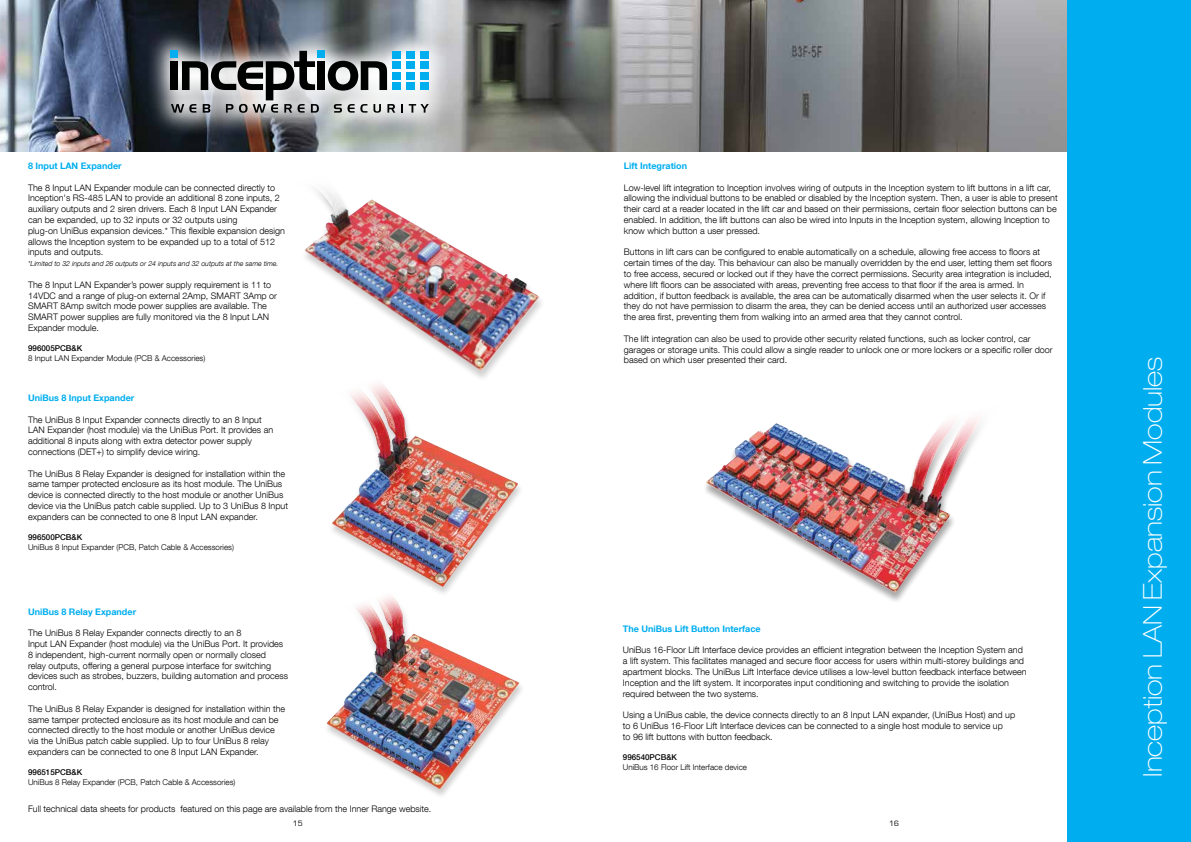
<style>
.page{position:relative;width:1191px;height:842px;background:#fff}
.page>*{position:absolute;margin:0;border:0;box-sizing:border-box;transform-origin:0 0}
.t1{font:100 expanded 26px "Helvetica Neue LT Pro";color:#fff}
.t2{font:300 9px/10.8px "Helvetica Neue LT Com";color:#000}
.t3{font:700 9px "Helvetica Neue LT Com";color:#00aeef}
.t4{font:300 8px "Helvetica Neue LT Com";color:#000}
.t5{font:500 8px "Helvetica Neue LT Com";color:#000}
.t6{font:8px "Eurostile";color:#000}
.t7{font:italic 300 7px "Helvetica Neue LT Com";color:#000}
</style>
<div class="page">
<img style="left:0;top:0;width:1067px;height:152px">
<div style="left:1067px;top:0;width:124px;height:842px;background:#00aeef"></div>
<img style="left:304px;top:199px;width:235px;height:168px">
<svg style="left:304px;top:189px;width:61px;height:34px"></svg>
<img style="left:332px;top:368px;width:186px;height:219px">
<img style="left:332px;top:368px;width:88px;height:94px">
<img style="left:327px;top:591px;width:192px;height:199px">
<img style="left:327px;top:591px;width:104px;height:57px">
<svg style="left:145px;top:27px;width:308px;height:109px;background:#888c90"></svg>
<div style="left:170px;top:61px;width:8px;height:29px;background:#000101"></div>
<div style="left:317px;top:61px;width:8px;height:29px;background:#000101"></div>
<svg style="left:328px;top:61px;width:59px;height:30px"></svg>
<div style="left:392px;top:51px;width:9px;height:7px;background:#00aeef"></div>
<div style="left:406px;top:51px;width:9px;height:7px;background:#00aeef"></div>
<div style="left:420px;top:51px;width:9px;height:7px;background:#00aeef"></div>
<div style="left:392px;top:62px;width:9px;height:7px;background:#00aeef"></div>
<div style="left:406px;top:62px;width:9px;height:7px;background:#00aeef"></div>
<div style="left:420px;top:62px;width:9px;height:7px;background:#00aeef"></div>
<div style="left:392px;top:72px;width:9px;height:8px;background:#00aeef"></div>
<div style="left:406px;top:72px;width:9px;height:8px;background:#00aeef"></div>
<div style="left:420px;top:72px;width:9px;height:8px;background:#00aeef"></div>
<div style="left:392px;top:83px;width:9px;height:7px;background:#00aeef"></div>
<div style="left:406px;top:83px;width:9px;height:7px;background:#00aeef"></div>
<div style="left:420px;top:83px;width:9px;height:7px;background:#00aeef"></div>
<svg style="left:171px;top:51px;width:148px;height:62px;background:#878889"></svg>
<svg style="left:334px;top:104px;width:20px;height:9px"></svg>
<svg style="left:360px;top:104px;width:7px;height:9px"></svg>
<svg style="left:373px;top:104px;width:8px;height:9px"></svg>
<svg style="left:387px;top:104px;width:8px;height:9px"></svg>
<svg style="left:401px;top:104px;width:2px;height:9px"></svg>
<svg style="left:409px;top:104px;width:20px;height:9px"></svg>
<div style="left:170px;top:51px;width:8px;height:7px;background:#00aeef"></div>
<div style="left:317px;top:51px;width:8px;height:7px;background:#00aeef"></div>
<img style="left:706px;top:423px;width:243px;height:170px">
<img style="left:879px;top:417px;width:101px;height:113px">
<p class="t3" style="left:28px;top:160px;width:95px">8 Input LAN Expander</p>
<p class="t2" style="left:28px;top:182px;width:258px">The 8 Input LAN Expander module can be connected directly to Inception's RS-485 LAN to provide an additional 8 zone inputs, 2 auxiliary outputs and 2 siren drivers. Each 8 Input LAN Expander can be expanded, up to 32 inputs or 32 outputs using<br>plug-on UniBus expansion devices.* This flexible expansion design allows the Inception system to be expanded up to a total of 512 inputs and outputs.</p>
<p class="t7" style="left:28px;top:259px;width:252px">*Limited to 32 inputs and 26 outputs or 24 inputs and 32 outputs at the same time.</p>
<p class="t2" style="left:28px;top:279px;width:250px">The 8 Input LAN Expander’s power supply requirement is 11 to 14VDC and a range of plug-on external 2Amp, SMART 3Amp or SMART 8Amp switch mode power supplies are available. The SMART power supplies are fully monitored via the 8 Input LAN Expander module.</p>
<p class="t5" style="left:28px;top:344px;width:56px">996005PCB&amp;K</p>
<p class="t4" style="left:28px;top:353px;width:179px">8 Input LAN Expander Module (PCB &amp; Accessories)</p>
<p class="t3" style="left:28px;top:392px;width:108px">UniBus 8 Input Expander</p>
<p class="t2" style="left:28px;top:414px;width:247px">The UniBus 8 Input Expander connects directly to an 8 Input LAN Expander (host module) via the UniBus Port. It provides an additional 8 inputs along with extra detector power supply connections (DET+) to simplify device wiring.</p>
<p class="t2" style="left:28px;top:468px;width:261px">The UniBus 8 Relay Expander is designed for installation within the same tamper protected enclosure as its host module. The UniBus device is connected directly to the host module or another UniBus device via the UniBus patch cable supplied. Up to 3 UniBus 8 Input expanders can be connected to one 8 Input LAN expander.</p>
<p class="t5" style="left:28px;top:533px;width:56px">996500PCB&amp;K</p>
<p class="t4" style="left:28px;top:542px;width:207px">UniBus 8 Input Expander (PCB, Patch Cable &amp; Accessories)</p>
<p class="t3" style="left:624px;top:160px;width:65px">Lift Integration</p>
<p class="t2" style="left:624px;top:182px;width:435px">Low-level lift integration to Inception involves wiring of outputs in the Inception system to lift buttons in a lift car, allowing the individual buttons to be enabled or disabled by the Inception system. Then, a user is able to present their card at a reader located in the lift car and based on their permissions, certain floor selection buttons can be enabled. In addition, the lift buttons can also be wired into Inputs in the Inception system, allowing Inception to know which button a user pressed.</p>
<p class="t2" style="left:624px;top:247px;width:430px">Buttons in lift cars can be configured to enable automatically on a schedule, allowing free access to floors at certain times of the day. This behaviour can also be manually overridden by the end user, letting them set floors to free access, secured or locked out if they have the correct permissions. Security area integration is included, where lift floors can be associated with areas, preventing free access to that floor if the area is armed. In addition, if button feedback is available, the area can be automatically disarmed when the user selects it. Or if they do not have permission to disarm the area, they can be denied access until an authorized user accesses the area first, preventing them from walking into an armed area that they cannot control.</p>
<p class="t2" style="left:624px;top:333px;width:430px">The lift integration can also be used to provide other security related functions, such as locker control, car garages or storage units. This could allow a single reader to unlock one or more lockers or a specific roller door based on which user presented their card.</p>
<p class="t3" style="left:28px;top:606px;width:110px">UniBus 8 Relay Expander</p>
<p class="t2" style="left:28px;top:627px;width:262px">The UniBus 8 Relay Expander connects directly to an 8<br>Input LAN Expander (host module) via the UniBus Port. It provides 8 independent, high-current normally open or normally closed<br>relay outputs, offering a general purpose interface for switching devices such as strobes, buzzers, building automation and process control.</p>
<p class="t2" style="left:28px;top:703px;width:259px">The UniBus 8 Relay Expander is designed for installation within the same tamper protected enclosure as its host module and can be connected directly to the host module or another UniBus device via the UniBus patch cable supplied. Up to four UniBus 8 relay expanders can be connected to one 8 Input LAN Expander.</p>
<p class="t5" style="left:28px;top:768px;width:56px">996515PCB&amp;K</p>
<p class="t4" style="left:28px;top:777px;width:209px">UniBus 8 Relay Expander (PCB, Patch Cable &amp; Accessories)</p>
<p class="t2" style="left:28px;top:803px;width:405px">Full technical data sheets for products featured on this page are available from the Inner Range website.</p>
<p class="t6" style="left:293px;top:819px;width:11px">15</p>
<p class="t6" style="left:889px;top:819px;width:11px">16</p>
<p class="t3" style="left:623px;top:623px;width:139px">The UniBus Lift Button Interface</p>
<p class="t2" style="left:623px;top:644px;width:405px">UniBus 16-Floor Lift Interface device provides an efficient integration between the Inception System and a lift system. This facilitates managed and secure floor access for users within multi-storey buildings and apartment blocks. The UniBus Lift Interface device utilises a low-level button feedback interface between Inception and the lift system. It incorporates input conditioning and switching to provide the isolation required between the two systems.</p>
<p class="t2" style="left:623px;top:709px;width:394px">Using a UniBus cable, the device connects directly to an 8 Input LAN expander, (UniBus Host) and up to 6 UniBus 16-Floor Lift Interface devices can be connected to a single host module to service up<br>to 96 lift buttons with button feedback.</p>
<p class="t5" style="left:623px;top:752px;width:56px">996540PCB&amp;K</p>
<p class="t4" style="left:623px;top:762px;width:126px">UniBus 16 Floor Lift Interface device</p>
<h1 class="t1" style="left:1137px;top:777px;width:421px;rotate:-90deg">Inception LAN Expansion Modules</h1>
</div>
